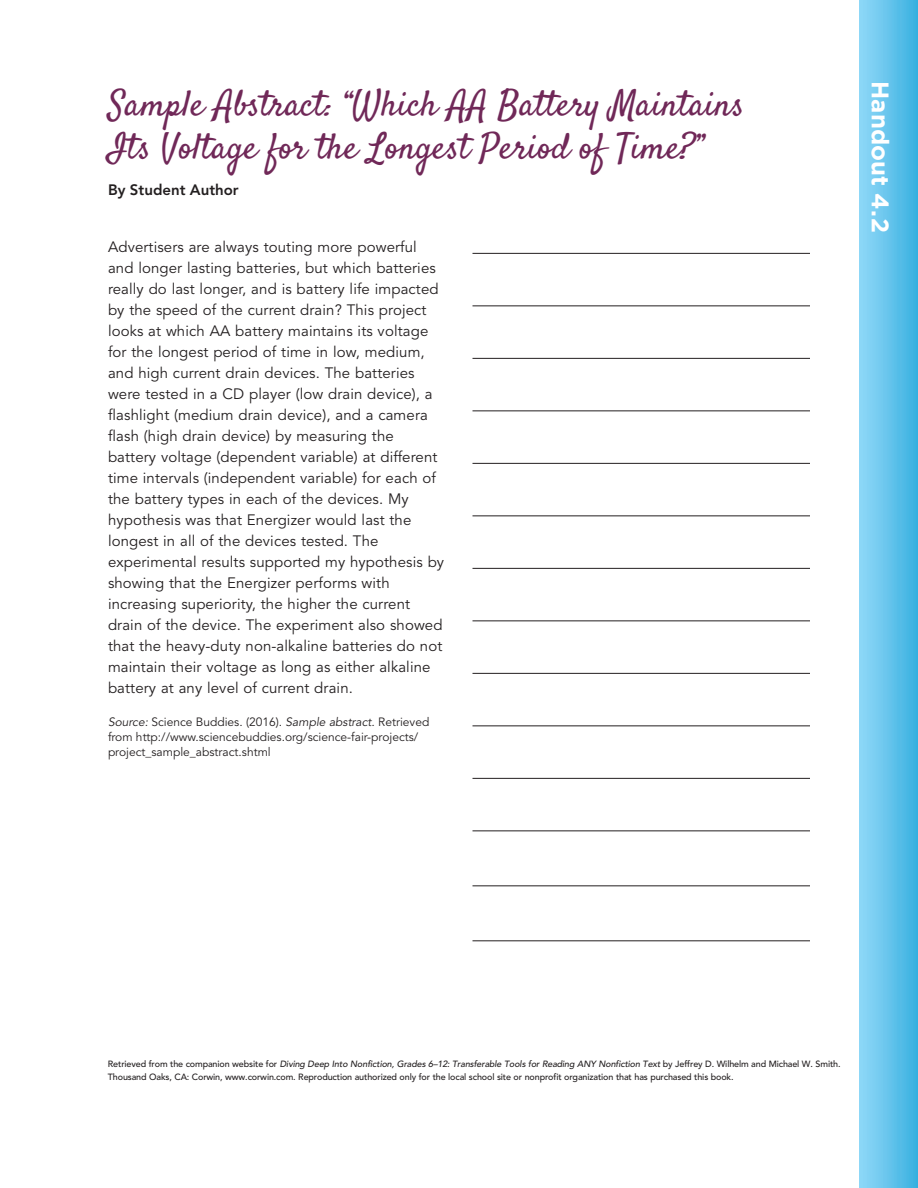
<style>
.page{position:relative;width:918px;height:1188px;background:#fff}
.page>*{position:absolute;margin:0;border:0;box-sizing:border-box;transform-origin:0 0}
.SE3_H1{font:36px/43.5px "Satisfy Pro";color:#702858}
.FN{font:700 24px "Gotham";letter-spacing:.005em;color:#fff}
.SE3_TEXT{font:15px/21px "Avenir LT Std";letter-spacing:.01em;color:#231f20}
.SE3_AU{font:800 15px "Avenir LT Std";color:#231f20}
.SE3_SN{font:12px/15px "Avenir LT Std";color:#231f20}
.SE4_TEXT_COPYRIGHT{font:500 9px/13.5px "Avenir LT Std";letter-spacing:-.015em;color:#231f20}
.s1{font-style:italic}
</style>
<div class="page">
<div style="left:860px;top:0;width:58px;height:1188px;background:linear-gradient(to right,#91d8f8,#39b1e0)"></div>
<hr style="left:472px;top:253px;width:338px;height:1px;background:#231f20">
<hr style="left:472px;top:305px;width:338px;height:1px;background:#231f20">
<hr style="left:472px;top:358px;width:338px;height:1px;background:#231f20">
<hr style="left:472px;top:410px;width:338px;height:1px;background:#231f20">
<hr style="left:472px;top:463px;width:338px;height:1px;background:#231f20">
<hr style="left:472px;top:515px;width:338px;height:1px;background:#231f20">
<hr style="left:472px;top:568px;width:338px;height:1px;background:#231f20">
<hr style="left:472px;top:620px;width:338px;height:1px;background:#231f20">
<hr style="left:472px;top:673px;width:338px;height:1px;background:#231f20">
<hr style="left:472px;top:725px;width:338px;height:1px;background:#231f20">
<hr style="left:472px;top:778px;width:338px;height:1px;background:#231f20">
<hr style="left:472px;top:830px;width:338px;height:1px;background:#231f20">
<hr style="left:472px;top:885px;width:338px;height:1px;background:#231f20">
<hr style="left:472px;top:940px;width:338px;height:1px;background:#231f20">
<p class="SE3_H1" style="left:108px;top:85px;width:638px">Sample Abstract: “Which AA Battery Maintains<br>Its Voltage for the Longest Period of Time?”</p>
<p class="SE3_AU" style="left:108px;top:181px;width:132px">By Student Author</p>
<p class="SE3_TEXT" style="left:108px;top:237px;width:338px">Advertisers are always touting more powerful and longer lasting batteries, but which batteries really do last longer, and is battery life impacted by the speed of the current drain? This project looks at which AA battery maintains its voltage for the longest period of time in low, medium, and high current drain devices. The batteries were tested in a CD player (low drain device), a flashlight (medium drain device), and a camera flash (high drain device) by measuring the battery voltage (dependent variable) at different time intervals (independent variable) for each of the battery types in each of the devices. My hypothesis was that Energizer would last the longest in all of the devices tested. The experimental results supported my hypothesis by showing that the Energizer performs with increasing superiority, the higher the current drain of the device. The experiment also showed that the heavy-duty non-alkaline batteries do not maintain their voltage as long as either alkaline battery at any level of current drain.</p>
<p class="SE3_SN" style="left:108px;top:715px;width:323px"><span class="s1">Source:</span> Science Buddies. (2016). <span class="s1">Sample abstract.</span> Retrieved from http://www.sciencebuddies.org/science-fair-projects/ project_sample_abstract.shtml</p>
<p class="FN" style="left:896px;top:81px;width:154px;rotate:90deg">Handout 4.2</p>
<p class="SE4_TEXT_COPYRIGHT" style="left:108px;top:1057px;width:734px">Retrieved from the companion website for <span class="s1">Diving Deep Into Nonfiction, Grades 6–12: Transferable Tools for Reading ANY Nonfiction Text</span> by Jeffrey D. Wilhelm and Michael W. Smith.<br>Thousand Oaks, CA: Corwin, www.corwin.com. Reproduction authorized only for the local school site or nonprofit organization that has purchased this book.</p>
</div>
